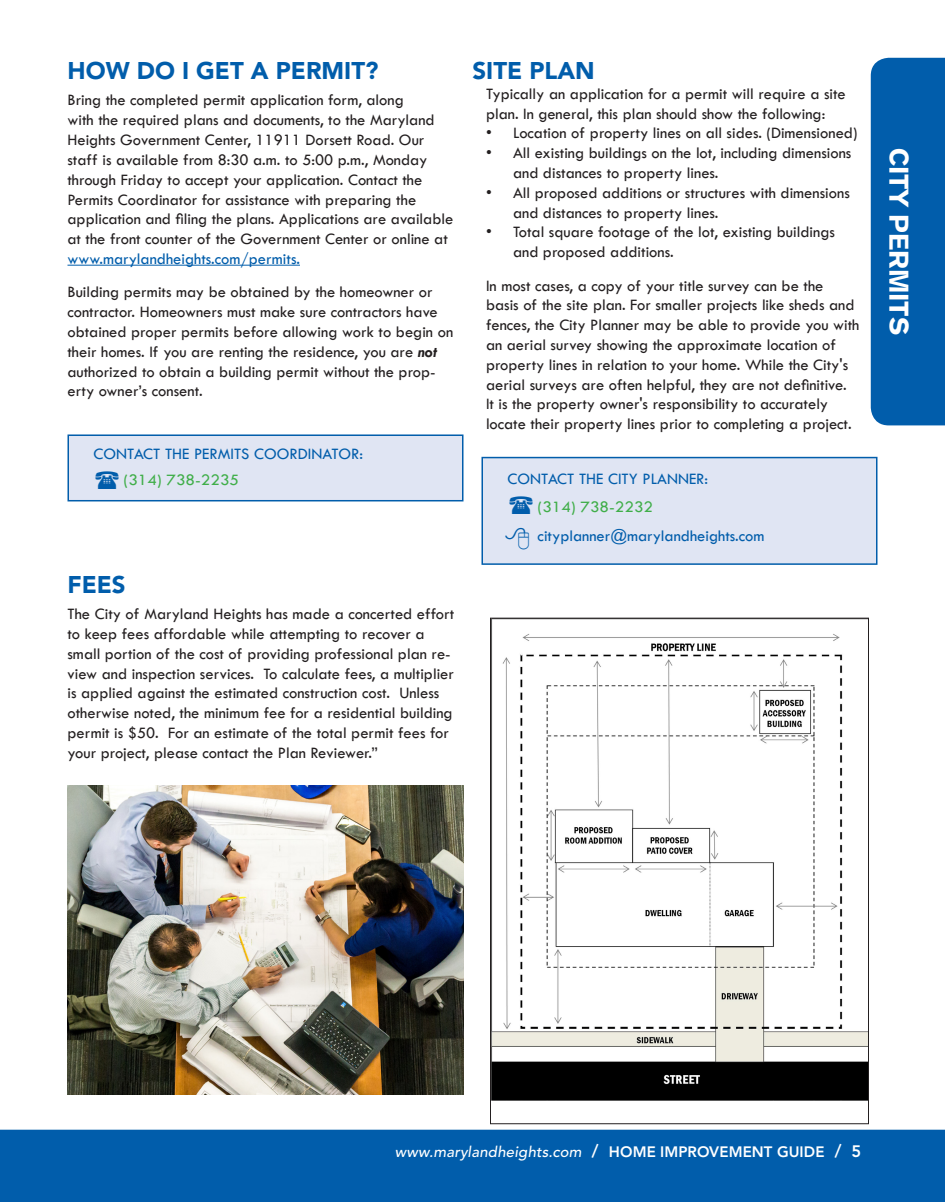
<style>
.page{position:relative;width:945px;height:1202px;background:#fff}
.page>*{position:absolute;margin:0;border:0;box-sizing:border-box;transform-origin:0 0}
.t1{font:27px "Gothic 725 BT Black A";color:#fff}
.t2{font:900 24px "Avenir LT Std";color:#015dab}
.t3{font:16.5px/19.8px "Tw Cen";color:#231f20}
.t4{font:16.5px "Tw Cen";color:#015dab}
.t5{font:16.5px "Tw Cen";color:#40ae49;scale:1.05 1}
.t6{font:italic 500 15px "Avenir LT Std";letter-spacing:.01em;color:#fff}
.s1{color:#015dab}
.s2{font-weight:700;font-style:italic}
.s3{font-weight:800;font-style:normal;font-size:17.4px}
.s4{font-weight:800;font-style:normal}
.s5{font-weight:800;font-style:normal;font-size:16.5px}
</style>
<div class="page">
<hr style="left:68px;top:265px;width:232px;height:1px;background:#015dab">
<div style="left:68px;top:434px;width:396px;height:67px;background:#e0e5f3;border:2px solid #015dab"></div>
<div style="left:482px;top:457px;width:396px;height:108px;background:#e0e5f3;border:2px solid #015dab"></div>
<img style="left:492px;top:634px;width:375px;height:466px">
<div style="left:0;top:1129px;width:945px;height:73px;background:#015dab"></div>
<div style="left:871px;top:58px;width:74px;height:367px;background:#015dab"></div>
<img style="left:68px;top:785px;width:396px;height:309px">
<p class="t2" style="left:68px;top:56px;width:313px">HOW DO I GET A PERMIT?</p>
<p class="t3" style="left:68px;top:90px;width:387px">Bring the completed permit application form, along<br>with the required plans and documents, to the Maryland Heights Government Center, 11911 Dorsett Road. Our staff is available from 8:30 a.m. to 5:00 p.m., Monday through Friday to accept your application. Contact the Permits Coordinator for assistance with preparing the application and filing the plans. Applications are available at the front counter of the Government Center or online at <span class="s1">www.marylandheights.com/permits.</span></p>
<p class="t3" style="left:68px;top:282px;width:387px">Building permits may be obtained by the homeowner or contractor. Homeowners must make sure contractors have obtained proper permits before allowing work to begin on their homes. If you are renting the residence, you are <span class="s2">not </span>authorized to obtain a building permit without the prop&shy;erty owner’s consent.</p>
<p class="t2" style="left:472px;top:56px;width:124px">SITE PLAN</p>
<p class="t3" style="left:486px;top:84px;width:361px">Typically an application for a permit will require a site plan. In general, this plan should show the following:</p>
<p class="t3" style="left:486px;top:123px;width:373px">• Location of property lines on all sides. (Dimensioned)</p>
<p class="t3" style="left:513px;top:143px;width:340px;text-indent:-27px">• All existing buildings on the lot, including dimensions and distances to property lines.</p>
<p class="t3" style="left:513px;top:183px;width:338px;text-indent:-27px">• All proposed additions or structures with dimensions and distances to property lines.</p>
<p class="t3" style="left:513px;top:222px;width:323px;text-indent:-27px">• Total square footage of the lot, existing buildings and proposed additions.</p>
<p class="t3" style="left:486px;top:275px;width:375px">In most cases, a copy of your title survey can be the basis of the site plan. For smaller projects like sheds and fences, the City Planner may be able to provide you with an aerial survey showing the approximate location of property lines in relation to your home. While the City's aerial surveys are often helpful, they are not definitive.<br>It is the property owner's responsibility to accurately locate their property lines prior to completing a project.</p>
<p class="t4" style="left:93px;top:443px;width:271px">CONTACT THE PERMITS COORDINATOR:</p>
<p class="t5" style="left:124px;top:470px;width:112px">(314) 738-2235</p>
<p class="t4" style="left:507px;top:469px;width:202px">CONTACT THE CITY PLANNER:</p>
<p class="t5" style="left:538px;top:497px;width:112px">(314) 738-2232</p>
<p class="t4" style="left:538px;top:526px;width:228px">cityplanner@marylandheights.com</p>
<p class="t2" style="left:68px;top:569px;width:60px">FEES</p>
<p class="t3" style="left:68px;top:604px;width:388px">The City of Maryland Heights has made a concerted effort to keep fees affordable while attempting to recover a small portion of the cost of providing professional plan re&shy;view and inspection services. To calculate fees, a multiplier is applied against the estimated construction cost. Unless otherwise noted, the minimum fee for a residential building permit is $50. For an estimate of the total permit fees for your project, please contact the Plan Reviewer.”</p>
<p class="t1" style="left:916px;top:148px;width:189px;rotate:90deg">CITY PERMITS</p>
<p class="t6" style="left:395px;top:1142px;width:468px">www.marylandheights.com <span class="s3">/</span> <span class="s4">HOME IMPROVEMENT GUIDE</span> <span class="s3">/</span> <span class="s5">5</span></p>
</div>
